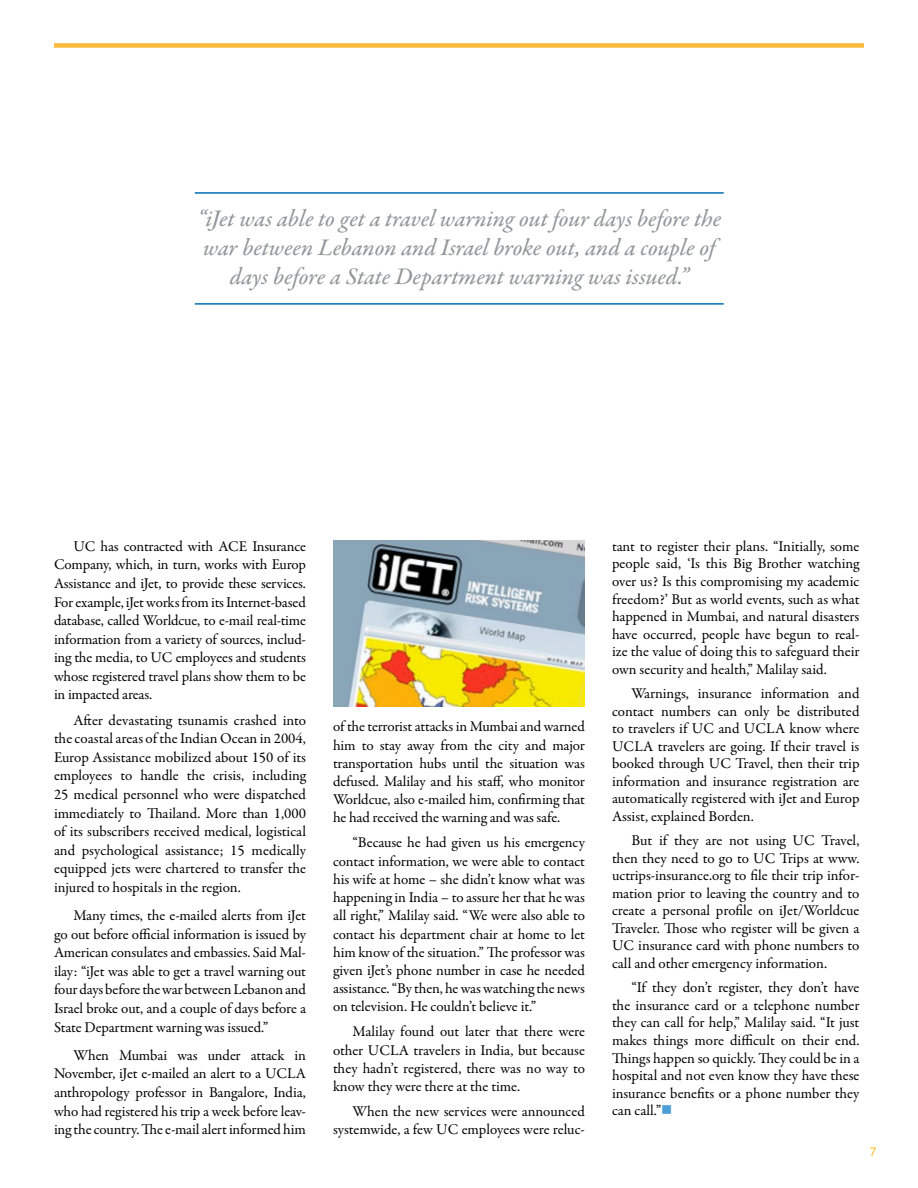
<style>
.page{position:relative;width:918px;height:1188px;background:#fff}
.page>*{position:absolute;margin:0;border:0;box-sizing:border-box;transform-origin:0 0}
.t1{font:24px/28.8px "Garamond Premr Pro Med It";letter-spacing:-.005em;color:#939598;text-align:center}
.t2{font:15px/17.5px "Garamond Premr Pro";letter-spacing:-.005em;color:#000;text-align:justify}
.t3{font:12px "Helvetica";color:#fdb813}
.s1{color:#4d9dd6}
</style>
<div class="page">
<img style="left:333px;top:540px;width:252px;height:167px">
<div style="left:54px;top:43px;width:810px;height:5px;background:#fdba3d"></div>
<hr style="left:195px;top:192px;width:529px;height:2px;background:#036eb2">
<hr style="left:195px;top:303px;width:529px;height:2px;background:#036eb2">
<h1 class="t1" style="left:197px;top:205px;width:525px">“iJet was able to get a travel warning out four days before the war between Lebanon and Israel broke out, and a couple of days before a State Department warning was issued.”</h1>
<p class="t2" style="left:54px;top:537px;width:254px;line-height:18.6px;text-indent:19px">UC has contracted with ACE Insurance Company, which, in turn, works with Europ Assistance and iJet, to provide these services.<br>For example, iJet works from its Internet-based database, called Worldcue, to e-mail real-time information from a variety of sources, includ&shy;ing the media, to UC employees and students whose registered travel plans show them to be in impacted areas.</p>
<p class="t2" style="left:54px;top:711px;width:254px;line-height:18.6px;text-indent:19px">After devastating tsunamis crashed into the coastal areas of the Indian Ocean in 2004, Europ Assistance mobilized about 150 of its employees to handle the crisis, including 25 medical personnel who were dispatched immediately to Thailand. More than 1,000 of its subscribers received medical, logistical and psychological assistance; 15 medically equipped jets were chartered to transfer the injured to hospitals in the region.</p>
<p class="t2" style="left:54px;top:907px;width:254px;line-height:18.6px;text-indent:19px">Many times, the e-mailed alerts from iJet go out before official information is issued by American consulates and embassies. Said Mal&shy;ilay: “iJet was able to get a travel warning out four days before the war between Lebanon and Israel broke out, and a couple of days before a State Department warning was issued.”</p>
<p class="t2" style="left:54px;top:1046px;width:254px;line-height:18.6px;text-indent:19px">When Mumbai was under attack in November, iJet e-mailed an alert to a UCLA anthropology professor in Bangalore, India, who had registered his trip a week before leav&shy;ing the country. The e-mail alert informed him</p>
<p class="t2" style="left:333px;top:718px;width:254px;line-height:18.1px">of the terrorist attacks in Mumbai and warned him to stay away from the city and major transportation hubs until the situation was defused. Malilay and his staff, who monitor Worldcue, also e-mailed him, confirming that he had received the warning and was safe.</p>
<p class="t2" style="left:333px;top:834px;width:254px;line-height:18.1px;text-indent:19px">“Because he had given us his emergency contact information, we were able to contact his wife at home – she didn’t know what was happening in India – to assure her that he was all right,” Malilay said. “We were also able to contact his department chair at home to let him know of the situation.” The professor was given iJet’s phone number in case he needed assistance. “By then, he was watching the news on television. He couldn’t believe it.”</p>
<p class="t2" style="left:333px;top:1023px;width:254px;line-height:18.1px;text-indent:19px">Malilay found out later that there were other UCLA travelers in India, but because they hadn’t registered, there was no way to know they were there at the time.</p>
<p class="t2" style="left:333px;top:1102px;width:254px;line-height:18.1px;text-align:right">When the new services were announced systemwide, a few UC employees were reluc-</p>
<p class="t2" style="left:612px;top:538px;width:249px">tant to register their plans. “Initially, some people said, ‘Is this Big Brother watching over us? Is this compromising my academic freedom?’ But as world events, such as what happened in Mumbai, and natural disasters have occurred, people have begun to real&shy;ize the value of doing this to safeguard their own security and health,” Malilay said.</p>
<p class="t2" style="left:612px;top:685px;width:249px;text-indent:19px">Warnings, insurance information and contact numbers can only be distributed to travelers if UC and UCLA know where UCLA travelers are going. If their travel is booked through UC Travel, then their trip information and insurance registration are automatically registered with iJet and Europ Assist, explained Borden.</p>
<p class="t2" style="left:612px;top:832px;width:249px;text-indent:19px">But if they are not using UC Travel, then they need to go to UC Trips at www. uctrips-insurance.org to file their trip infor&shy;mation prior to leaving the country and to create a personal profile on iJet/Worldcue Traveler. Those who register will be given a UC insurance card with phone numbers to call and other emergency information.</p>
<p class="t2" style="left:612px;top:979px;width:249px;text-indent:19px">“If they don’t register, they don’t have the insurance card or a telephone number they can call for help,” Malilay said. “It just makes things more difficult on their end.<br>Things happen so quickly. They could be in a hospital and not even know they have these insurance benefits or a phone number they can call.”<span class="s1">■</span></p>
<p class="t3" style="left:870px;top:1144px;width:8px">7</p>
</div>
